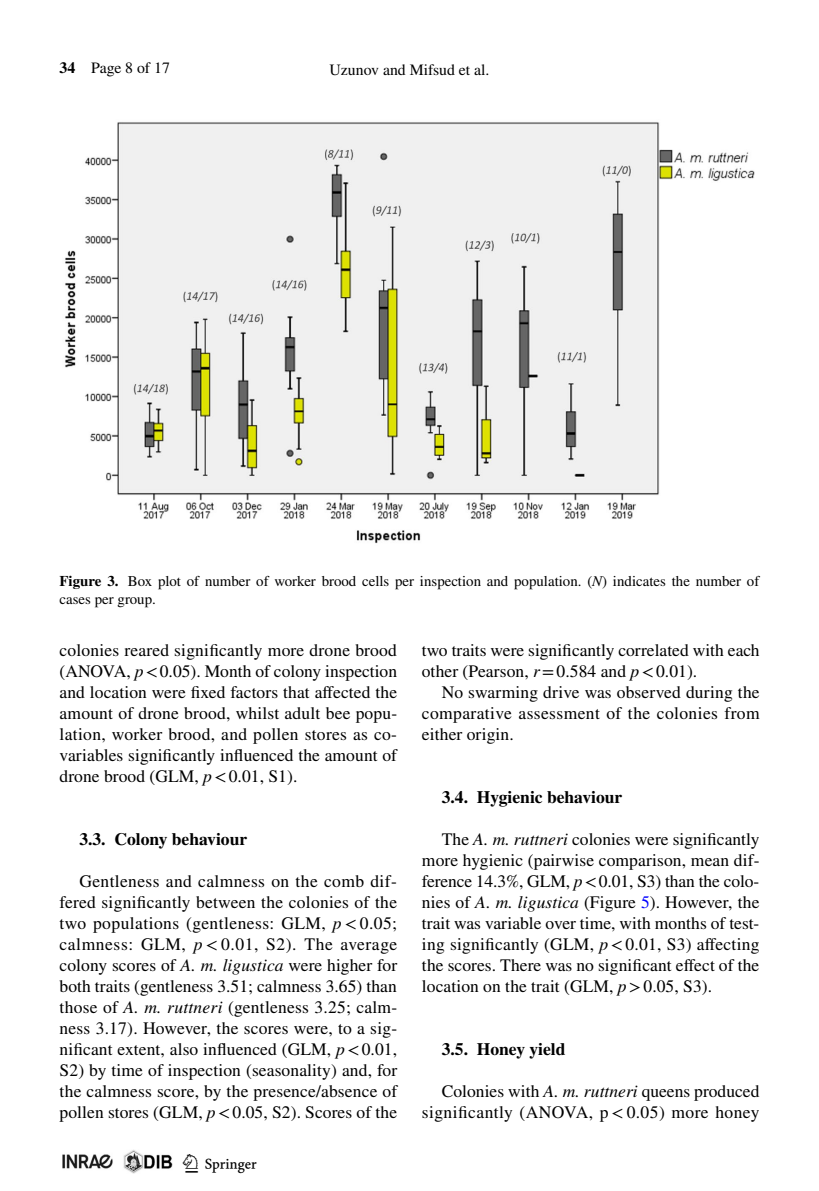
<style>
.page{position:relative;width:819px;height:1191px;background:#fff}
.page>*{position:absolute;margin:0;border:0;box-sizing:border-box;transform-origin:0 0}
.t1{font:26.25px "Springnew Regular 4";color:#000}
.t2{font:17.5px/21px "STIX";letter-spacing:.005em;color:#000;text-align:justify}
.t3{font:700 17.5px "STIX";color:#000}
.t4{font:15.75px "STIX";color:#000}
.t5{font:14.88px/17.5px "STIX";color:#000}
.s1{font-weight:700}
.s2{font-style:italic}
.s3{color:#00f}
</style>
<div class="page">
<img style="left:62px;top:1150px;width:110px;height:23px">
<img style="left:65px;top:122px;width:690px;height:422px">
<p class="t4" style="left:60px;top:57px;width:112px"><span class="s1">34</span> Page 8 of 17</p>
<p class="t4" style="left:329px;top:59px;width:161px">Uzunov and Mifsud et al.</p>
<p class="t5" style="left:60px;top:574px;width:701px"><span class="s1">Figure 3.</span> Box plot of number of worker brood cells per inspection and population. (<span class="s2">N</span>) indicates the number of cases per group.</p>
<p class="t2" style="left:60px;top:640px;width:339px">colonies reared significantly more drone brood (ANOVA, <span class="s2">p</span>&lt;0.05). Month of colony inspection and location were fixed factors that affected the amount of drone brood, whilst adult bee popu&shy;lation, worker brood, and pollen stores as co&shy;variables significantly influenced the amount of drone brood (GLM, <span class="s2">p</span>&lt;0.01, S1).</p>
<p class="t3" style="left:79px;top:828px;width:169px">3.3. Colony behaviour</p>
<p class="t2" style="left:60px;top:871px;width:339px;text-indent:20px">Gentleness and calmness on the comb dif&shy;fered significantly between the colonies of the two populations (gentleness: GLM, <span class="s2">p</span> &lt; 0.05; calmness: GLM, <span class="s2">p</span> &lt; 0.01, S2). The average colony scores of <span class="s2">A. m. ligustica</span> were higher for both traits (gentleness 3.51; calmness 3.65) than those of <span class="s2">A. m. ruttneri</span> (gentleness 3.25; calm&shy;ness 3.17). However, the scores were, to a sig&shy;nificant extent, also influenced (GLM, <span class="s2">p</span>&lt;0.01, S2) by time of inspection (seasonality) and, for the calmness score, by the presence/absence of pollen stores (GLM, <span class="s2">p</span>&lt;0.05, S2). Scores of the</p>
<h1 class="t1" style="left:185px;top:1153px;width:73px">1 3</h1>
<p class="t2" style="left:422px;top:640px;width:339px">two traits were significantly correlated with each other (Pearson, <span class="s2">r</span>=0.584 and <span class="s2">p</span>&lt;0.01).</p>
<p class="t2" style="left:422px;top:682px;width:339px;text-indent:20px">No swarming drive was observed during the comparative assessment of the colonies from either origin.</p>
<p class="t3" style="left:442px;top:786px;width:182px">3.4. Hygienic behaviour</p>
<p class="t2" style="left:422px;top:829px;width:339px;text-indent:20px">The <span class="s2">A. m. ruttneri</span> colonies were significantly more hygienic (pairwise comparison, mean dif&shy;ference 14.3%, GLM, <span class="s2">p</span>&lt;0.01, S3) than the colo&shy;nies of <span class="s2">A. m. ligustica</span> (Figure <span class="s3">5</span>). However, the trait was variable over time, with months of test&shy;ing significantly (GLM, <span class="s2">p</span>&lt;0.01, S3) affecting the scores. There was no significant effect of the location on the trait (GLM, <span class="s2">p</span>&gt;0.05, S3).</p>
<p class="t3" style="left:442px;top:1038px;width:125px">3.5. Honey yield</p>
<p class="t2" style="left:422px;top:1081px;width:339px;text-align:right">Colonies with <span class="s2">A. m. ruttneri</span> queens produced significantly (ANOVA, p &lt; 0.05) more honey</p>
</div>
